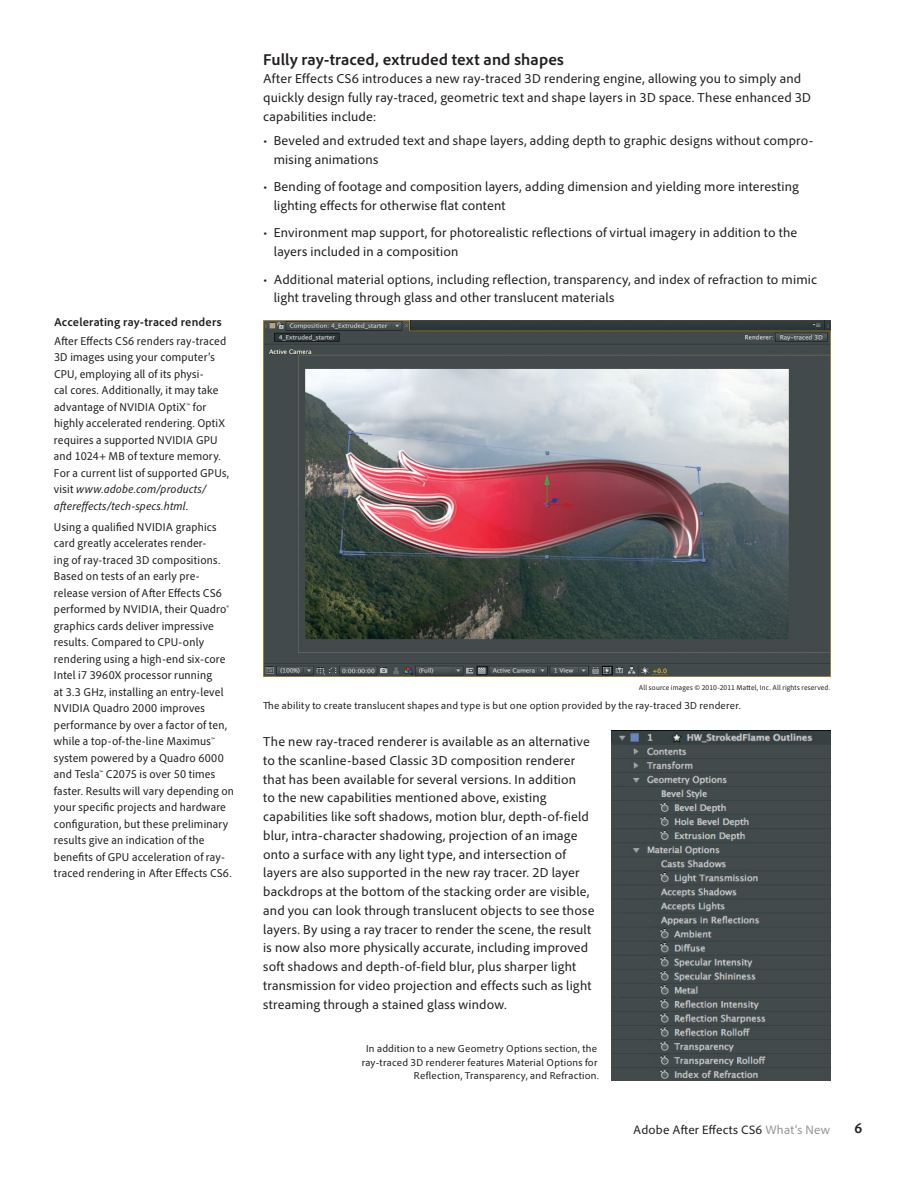
<style>
.page{position:relative;width:918px;height:1188px;background:#fff}
.page>*{position:absolute;margin:0;border:0;box-sizing:border-box;transform-origin:0 0}
.t1{font:700 16.5px "Adobe Clean";letter-spacing:.005em;color:#231f20}
.t2{font:700 semi-condensed 15px "Adobe Clean";color:#231f20}
.t3{font:13.5px/18.8px "Adobe Clean";letter-spacing:.01em;color:#231f20}
.t4{font:12.75px "Adobe Clean";letter-spacing:.015em;color:#231f20}
.t5{font:semi-condensed 12px/16.5px "Adobe Clean";letter-spacing:.015em;color:#231f20}
.t6{font:700 12px "Adobe Clean";letter-spacing:.015em;color:#231f20}
.t7{font:10.5px/13.5px "Adobe Clean";letter-spacing:.02em;color:#231f20;text-align:right}
.t8{font:semi-condensed 7.5px "Adobe Clean";letter-spacing:.025em;color:#231f20}
.s1{font-style:italic}
.s2{color:#939598}
</style>
<div class="page">
<img style="left:263px;top:321px;width:567px;height:355px">
<img style="left:611px;top:731px;width:220px;height:350px">
<p class="t6" style="left:54px;top:315px;width:169px">Accelerating ray-traced renders</p>
<p class="t5" style="left:54px;top:332px;width:177px">After Effects CS6 renders ray-traced 3D images using your computer’s CPU, employing all of its physi-<br>cal cores. Additionally, it may take advantage of NVIDIA OptiX™ for highly accelerated rendering. OptiX requires a supported NVIDIA GPU and 1024+ MB of texture memory.<br>For a current list of supported GPUs, visit <span class="s1">www.adobe.com/products/ aftereffects/tech-specs.html</span>.</p>
<p class="t5" style="left:54px;top:518px;width:182px">Using a qualified NVIDIA graphics card greatly accelerates render-<br>ing of ray-traced 3D compositions.<br>Based on tests of an early pre&shy;release version of After Effects CS6 performed by NVIDIA, their Quadro® graphics cards deliver impressive results. Compared to CPU-only rendering using a high-end six-core Intel i7 3960X processor running<br>at 3.3 GHz, installing an entry-level NVIDIA Quadro 2000 improves performance by over a factor of ten, while a top-of-the-line Maximus™ system powered by a Quadro 6000 and Tesla™ C2075 is over 50 times faster. Results will vary depending on your specific projects and hardware configuration, but these preliminary results give an indication of the benefits of GPU acceleration of ray&shy;traced rendering in After Effects CS6.</p>
<p class="t1" style="left:263px;top:49px;width:302px">Fully ray-traced, extruded text and shapes</p>
<p class="t3" style="left:263px;top:69px;width:549px">After Effects CS6 introduces a new ray-traced 3D rendering engine, allowing you to simply and quickly design fully ray-traced, geometric text and shape layers in 3D space. These enhanced 3D capabilities include:</p>
<p class="t3" style="left:274px;top:131px;width:541px;text-indent:-11px">• Beveled and extruded text and shape layers, adding depth to graphic designs without compro&shy;mising animations</p>
<p class="t3" style="left:274px;top:177px;width:527px;text-indent:-11px">• Bending of footage and composition layers, adding dimension and yielding more interesting lighting effects for otherwise flat content</p>
<p class="t3" style="left:274px;top:223px;width:525px;text-indent:-11px">• Environment map support, for photorealistic reflections of virtual imagery in addition to the layers included in a composition</p>
<p class="t3" style="left:274px;top:269px;width:545px;text-indent:-11px">• Additional material options, including reflection, transparency, and index of refraction to mimic light traveling through glass and other translucent materials</p>
<p class="t8" style="left:639px;top:683px;width:193px">All source images © 2010-2011 Mattel, Inc. All rights reserved.</p>
<p class="t7" style="left:263px;top:699px;width:479px">The ability to create translucent shapes and type is but one option provided by the ray-traced 3D renderer.</p>
<p class="t3" style="left:263px;top:732px;width:333px">The new ray-traced renderer is available as an alternative to the scanline-based Classic 3D composition renderer that has been available for several versions. In addition<br>to the new capabilities mentioned above, existing capabilities like soft shadows, motion blur, depth-of-field blur, intra-character shadowing, projection of an image onto a surface with any light type, and intersection of layers are also supported in the new ray tracer. 2D layer backdrops at the bottom of the stacking order are visible, and you can look through translucent objects to see those layers. By using a ray tracer to render the scene, the result is now also more physically accurate, including improved soft shadows and depth-of-field blur, plus sharper light transmission for video projection and effects such as light streaming through a stained glass window.</p>
<p class="t7" style="left:362px;top:1042px;width:239px">In addition to a new Geometry Options section, the ray-traced 3D renderer features Material Options for<br>Reflection, Transparency, and Refraction.</p>
<p class="t4" style="left:633px;top:1122px;width:198px">Adobe After Effects CS6 <span class="s2">What’s New</span></p>
<p class="t2" style="left:854px;top:1119px;width:9px">6</p>
</div>
